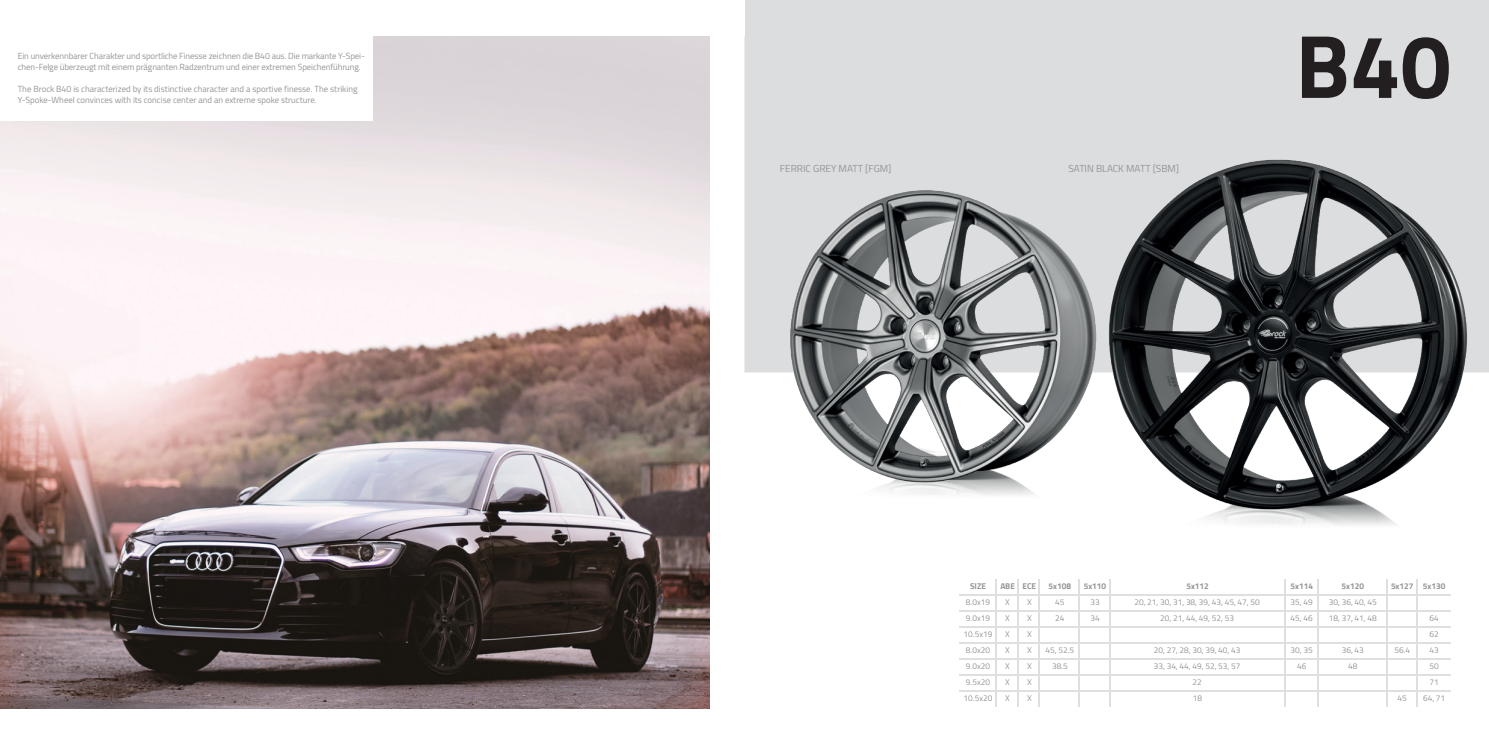
<style>
.page{position:relative;width:1489px;height:745px;background:#fff}
.page>*{position:absolute;margin:0;border:0;box-sizing:border-box;transform-origin:0 0}
.t1{font:700 90px "Cairo";color:#231f20}
.t2{font:10px "Cairo";color:#939598}
.t3{font:8.75px/10.5px "Cairo";letter-spacing:-.01em;color:#939598}
.t4{font:8.25px "Cairo";letter-spacing:.005em;color:#939598}
.t5{font:700 8.25px "Cairo";color:#939598}
</style>
<div class="page">
<div style="left:744px;top:0;width:744px;height:147px;background:#dcdddf"></div>
<img style="left:0;top:36px;width:709px;height:673px">
<div style="left:0;top:3px;width:372px;height:117px;background:#fff"></div>
<img style="left:1052px;top:112px;width:436px;height:414px">
<img style="left:744px;top:147px;width:393px;height:379px">
<hr style="left:995px;top:579px;width:1px;height:127px;background:#e0dfde">
<hr style="left:1017px;top:579px;width:1px;height:127px;background:#e0dfde">
<hr style="left:1038px;top:579px;width:1px;height:127px;background:#e0dfde">
<hr style="left:1078px;top:579px;width:1px;height:127px;background:#e0dfde">
<hr style="left:1109px;top:579px;width:1px;height:127px;background:#e0dfde">
<hr style="left:1283px;top:579px;width:1px;height:127px;background:#e0dfde">
<hr style="left:1317px;top:579px;width:1px;height:127px;background:#e0dfde">
<hr style="left:1385px;top:579px;width:1px;height:127px;background:#e0dfde">
<hr style="left:1416px;top:579px;width:1px;height:127px;background:#e0dfde">
<hr style="left:959px;top:594px;width:491px;height:1px;background:#e0dfde">
<hr style="left:959px;top:610px;width:491px;height:1px;background:#e0dfde">
<hr style="left:959px;top:626px;width:491px;height:1px;background:#e0dfde">
<hr style="left:959px;top:642px;width:491px;height:1px;background:#e0dfde">
<hr style="left:959px;top:658px;width:491px;height:1px;background:#e0dfde">
<hr style="left:959px;top:674px;width:491px;height:1px;background:#e0dfde">
<hr style="left:959px;top:690px;width:491px;height:1px;background:#e0dfde">
<p class="t3" style="left:18px;top:51px;width:348px">Ein unverkennbarer Charakter und sportliche Finesse zeichnen die B40 aus. Die markante Y-Spei&shy;chen-Felge überzeugt mit einem prägnanten Radzentrum und einer extremen Speichenführung.</p>
<p class="t3" style="left:18px;top:84px;width:341px">The Brock B40 is characterized by its distinctive character and a sportive finesse. The striking<br>Y-Spoke-Wheel convinces with its concise center and an extreme spoke structure.</p>
<p class="t2" style="left:780px;top:160px;width:113px">FERRIC GREY MATT [FGM]</p>
<p class="t2" style="left:1068px;top:160px;width:112px">SATIN BLACK MATT [SBM]</p>
<h1 class="t1" style="left:1295px;top:-7px;width:157px">B40</h1>
<p class="t5" style="left:970px;top:581px;width:17px">SIZE</p>
<p class="t5" style="left:1000px;top:581px;width:37px">ABE ECE</p>
<p class="t5" style="left:1048px;top:581px;width:24px">5x108</p>
<p class="t5" style="left:1083px;top:581px;width:24px">5x110</p>
<p class="t5" style="left:1186px;top:581px;width:24px">5x112</p>
<p class="t5" style="left:1290px;top:581px;width:24px">5x114</p>
<p class="t5" style="left:1341px;top:581px;width:24px">5x120</p>
<p class="t5" style="left:1390px;top:581px;width:56px">5x127 5x130</p>
<p class="t4" style="left:965px;top:594px;width:26px">8.0x19</p>
<p class="t4" style="left:1005px;top:594px;width:6px">X</p>
<p class="t4" style="left:1027px;top:594px;width:6px">X</p>
<p class="t4" style="left:1055px;top:594px;width:11px">45</p>
<p class="t4" style="left:1090px;top:594px;width:11px">33</p>
<p class="t4" style="left:1134px;top:595px;width:127px">20, 21, 30, 31, 38, 39, 43, 45, 47, 50</p>
<p class="t4" style="left:1290px;top:594px;width:24px">35, 49</p>
<p class="t4" style="left:1328px;top:594px;width:49px">30, 36, 40, 45</p>
<p class="t4" style="left:965px;top:610px;width:26px">9.0x19</p>
<p class="t4" style="left:1005px;top:610px;width:6px">X</p>
<p class="t4" style="left:1027px;top:610px;width:6px">X</p>
<p class="t4" style="left:1055px;top:610px;width:11px">24</p>
<p class="t4" style="left:1090px;top:610px;width:11px">34</p>
<p class="t4" style="left:1160px;top:611px;width:75px">20, 21, 44, 49, 52, 53</p>
<p class="t4" style="left:1290px;top:610px;width:24px">45, 46</p>
<p class="t4" style="left:1328px;top:610px;width:49px">18, 37, 41, 48</p>
<p class="t4" style="left:1429px;top:610px;width:11px">64</p>
<p class="t4" style="left:963px;top:626px;width:30px">10.5x19</p>
<p class="t4" style="left:1005px;top:626px;width:6px">X</p>
<p class="t4" style="left:1027px;top:626px;width:6px">X</p>
<p class="t4" style="left:1429px;top:626px;width:11px">62</p>
<p class="t4" style="left:965px;top:642px;width:26px">8.0x20</p>
<p class="t4" style="left:1005px;top:642px;width:6px">X</p>
<p class="t4" style="left:1027px;top:642px;width:6px">X</p>
<p class="t4" style="left:1045px;top:642px;width:30px">45, 52.5</p>
<p class="t4" style="left:1153px;top:642px;width:88px">20, 27, 28, 30, 39, 40, 43</p>
<p class="t4" style="left:1290px;top:642px;width:24px">30, 35</p>
<p class="t4" style="left:1341px;top:642px;width:24px">36, 43</p>
<p class="t4" style="left:1394px;top:642px;width:17px">56.4</p>
<p class="t4" style="left:1429px;top:642px;width:11px">43</p>
<p class="t4" style="left:965px;top:658px;width:26px">9.0x20</p>
<p class="t4" style="left:1005px;top:658px;width:6px">X</p>
<p class="t4" style="left:1027px;top:658px;width:6px">X</p>
<p class="t4" style="left:1051px;top:658px;width:17px">38.5</p>
<p class="t4" style="left:1153px;top:658px;width:88px">33, 34, 44, 49, 52, 53, 57</p>
<p class="t4" style="left:1296px;top:658px;width:11px">46</p>
<p class="t4" style="left:1347px;top:658px;width:11px">48</p>
<p class="t4" style="left:1429px;top:658px;width:11px">50</p>
<p class="t4" style="left:965px;top:674px;width:26px">9.5x20</p>
<p class="t4" style="left:1005px;top:674px;width:6px">X</p>
<p class="t4" style="left:1027px;top:674px;width:6px">X</p>
<p class="t4" style="left:1192px;top:674px;width:11px">22</p>
<p class="t4" style="left:1429px;top:674px;width:11px">71</p>
<p class="t4" style="left:963px;top:690px;width:30px">10.5x20</p>
<p class="t4" style="left:1005px;top:690px;width:6px">X</p>
<p class="t4" style="left:1027px;top:690px;width:6px">X</p>
<p class="t4" style="left:1192px;top:690px;width:11px">18</p>
<p class="t4" style="left:1397px;top:690px;width:11px">45</p>
<p class="t4" style="left:1422px;top:690px;width:24px">64, 71</p>
</div>
